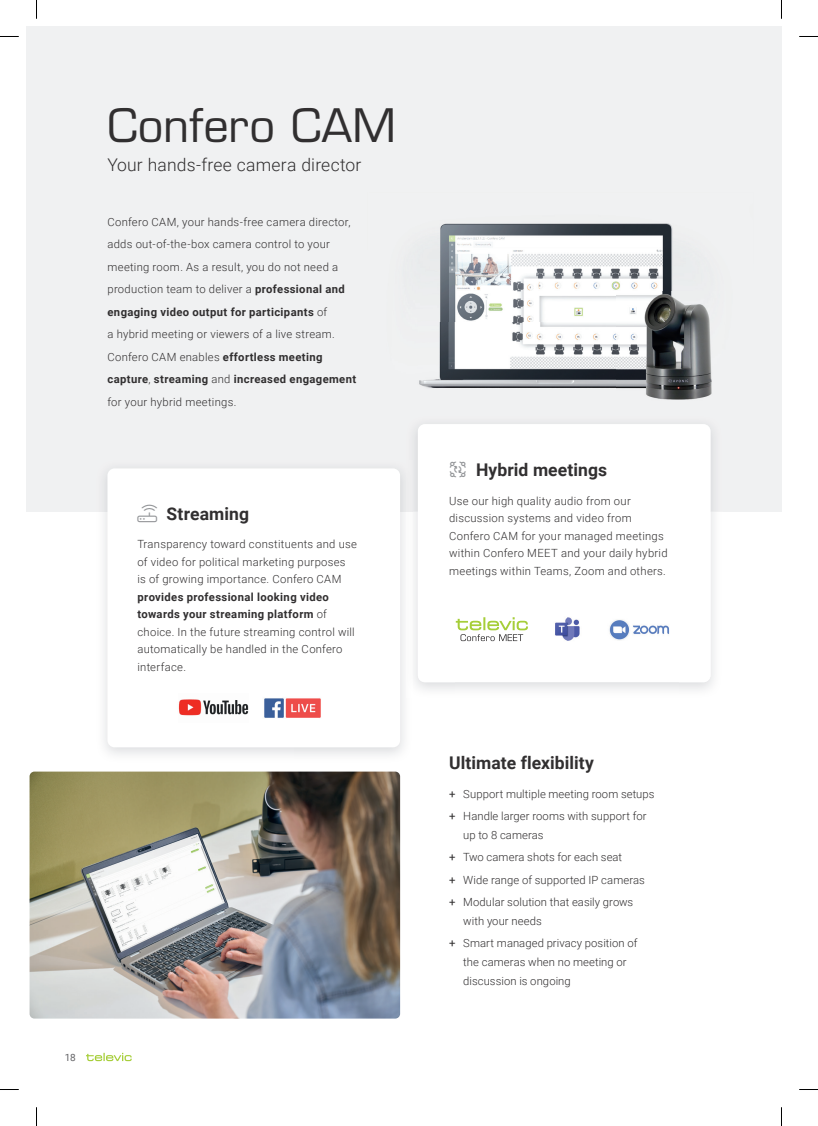
<style>
.page{position:relative;width:818px;height:1126px;background:#fff}
.page>*{position:absolute;margin:0;border:0;box-sizing:border-box;transform-origin:0 0}
.t1{font:45px "Eurostile LT Std";letter-spacing:.005em;color:#312f30}
.t2{font:700 17.5px "Roboto";letter-spacing:.005em;color:#312f30}
.t3{font:300 17.5px "Roboto";letter-spacing:.01em;color:#312f30}
.t4{font:300 11.25px/17.5px "Roboto";letter-spacing:.02em;color:#312f30}
.t5{font:10px "Roboto";color:#636366}
.s1{font-weight:700}
.s2{font-weight:400}
</style>
<div class="page">
<div style="left:26px;top:26px;width:755px;height:485px;background:#f0f1f2"></div>
<div style="left:107px;top:468px;width:293px;height:279px;background:#fff;border-radius:7px"></div>
<div style="left:417px;top:424px;width:293px;height:258px;background:#fff;border-radius:7px"></div>
<img style="left:178px;top:699px;width:71px;height:17px">
<img style="left:264px;top:698px;width:57px;height:20px">
<img style="left:555px;top:617px;width:25px;height:24px">
<svg style="left:455px;top:617px;width:72px;height:24px"></svg>
<img style="left:609px;top:620px;width:60px;height:21px">
<img style="left:30px;top:771px;width:370px;height:247px">
<img style="left:440px;top:223px;width:233px;height:99px">
<img style="left:419px;top:322px;width:196px;height:66px">
<img style="left:615px;top:292px;width:97px;height:108px">
<svg style="left:86px;top:1052px;width:46px;height:8px"></svg>
<svg style="left:0;top:36px;width:19px;height:1px"></svg>
<svg style="left:799px;top:36px;width:18px;height:1px"></svg>
<svg style="left:0;top:1089px;width:19px;height:1px"></svg>
<svg style="left:799px;top:1089px;width:18px;height:1px"></svg>
<svg style="left:36px;top:0;width:1px;height:19px"></svg>
<svg style="left:36px;top:1107px;width:1px;height:18px"></svg>
<h1 class="t1" style="left:107px;top:99px;width:290px">Confero CAM</h1>
<h2 class="t3" style="left:107px;top:153px;width:255px">Your hands-free camera director</h2>
<p class="t4" style="left:107px;top:210px;width:250px;line-height:22.5px">Confero CAM, your hands-free camera director, adds out-of-the-box camera control to your meeting room. As a result, you do not need a production team to deliver a <span class="s1">professional and engaging video output for participants</span> of<br>a hybrid meeting or viewers of a live stream.<br>Confero CAM enables <span class="s1">effortless meeting capture</span>, <span class="s1">streaming</span> and <span class="s1">increased engagement </span>for your hybrid meetings.</p>
<h2 class="t2" style="left:166px;top:501px;width:84px">Streaming</h2>
<p class="t4" style="left:137px;top:535px;width:221px">Transparency toward constituents and use of video for political marketing purposes<br>is of growing importance. Confero CAM</p>
<p class="t4" style="left:137px;top:587px;width:219px"><span class="s1">provides professional looking video towards your streaming platform</span> of choice. In the future streaming control will automatically be handled in the Confero interface.</p>
<p class="t5" style="left:65px;top:1050px;width:12px">18</p>
<h2 class="t2" style="left:475px;top:458px;width:132px">Hybrid meetings</h2>
<p class="t4" style="left:449px;top:491px;width:220px">Use our high quality audio from our discussion systems and video from Confero CAM for your managed meetings within Confero MEET and your daily hybrid meetings within Teams, Zoom and others.</p>
<h2 class="t2" style="left:449px;top:750px;width:146px">Ultimate flexibility</h2>
<p class="t4" style="left:449px;top:782px;width:207px;line-height:22.2px"><span class="s2">+</span> Support multiple meeting room setups <span class="s2">+</span> Handle larger rooms with support for</p>
<p class="t4" style="left:449px;top:823px;width:197px;line-height:22.2px;text-indent:14px">up to 8 cameras<br><span class="s2">+</span> Two camera shots for each seat<br><span class="s2">+</span> Wide range of supported IP cameras <span class="s2">+</span> Modular solution that easily grows</p>
<p class="t4" style="left:449px;top:909px;width:190px;line-height:22.2px;text-indent:14px">with your needs<br><span class="s2">+</span> Smart managed privacy position of</p>
<p class="t4" style="left:463px;top:951px;width:165px;line-height:18.8px">the cameras when no meeting or discussion is ongoing</p>
</div>
